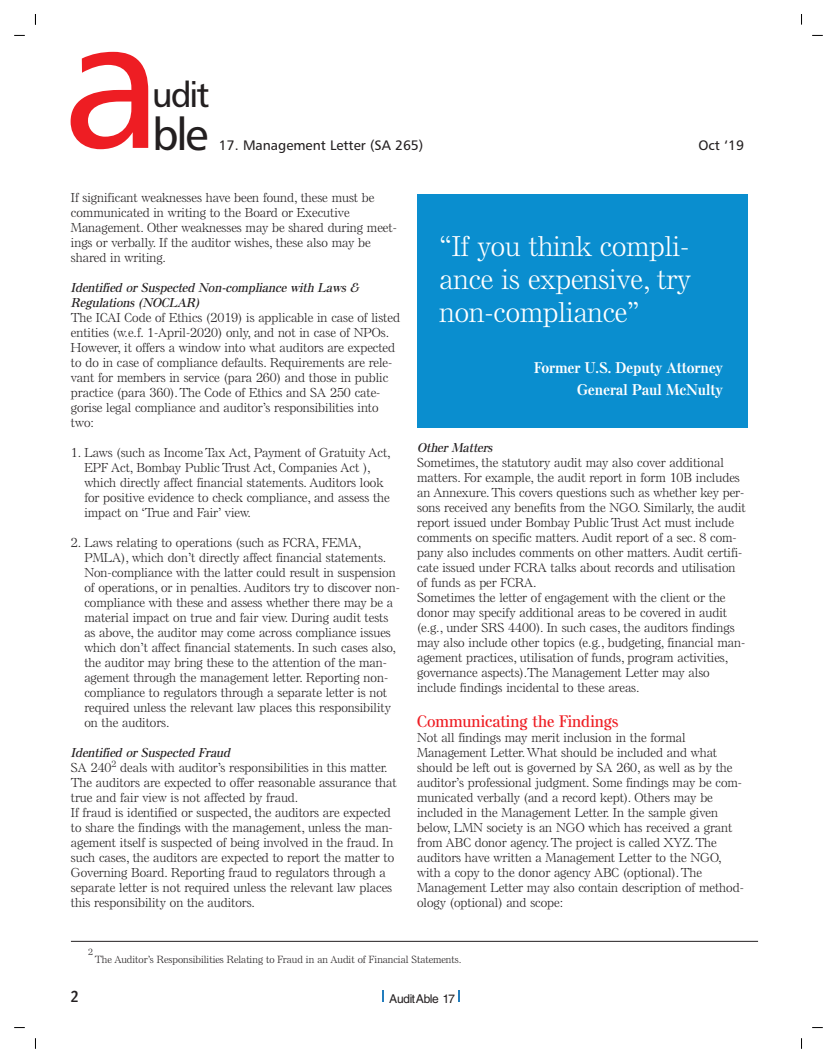
<style>
.page{position:relative;width:837px;height:1063px;background:#fff}
.page>*{position:absolute;margin:0;border:0;box-sizing:border-box;transform-origin:0 0}
.t1{font:186.88px "Humanist 777 BT Roman B";color:#ee1d23}
.t2{font:45px "Humanist 777 BT Roman B";color:#231f20}
.t3{font:35.38px "Humanist 777 BT Roman B";color:#231f20}
.t4{font:300 27.5px/33px "Else NPL";color:#fff;text-align:justify}
.t5{font:600 16.25px "Else NPL";color:#ee1d23}
.t6{font:700 15px/22.5px "Else NPL";color:#fff;text-align:right}
.t7{font:condensed 15px "Poynter Agate One";color:#231f20}
.t8{font:13.75px "Humanist 777 BT Roman B";color:#231f20}
.t9{font:300 12.5px/15px "Else NPL";color:#231f20}
.t10{font:italic 600 12.5px/15px "Else NPL";color:#231f20}
.t11{font:12px "Context S Si";color:#231f20}
.t12{font:300 10px "Else NPL";color:#231f20}
.t13{font:300 8.75px "Else NPL";color:#231f20}
.s1{font-weight:600;font-style:italic}
</style>
<div class="page">
<svg style="left:458px;top:991px;width:2px;height:11px"></svg>
<div style="left:417px;top:194px;width:331px;height:233px;background:#0a8ecf"></div>
<hr style="left:71px;top:941px;width:686px;height:1px;background:#231f20">
<h1 class="t1" style="left:63px;top:8px;width:100px">a</h1>
<h3 class="t3" style="left:152px;top:81px;width:59px">udit</h3>
<h2 class="t2" style="left:152px;top:116px;width:58px">ble</h2>
<p class="t8" style="left:219px;top:139px;width:206px">17. Management Letter (SA 265)</p>
<p class="t8" style="left:698px;top:139px;width:47px">Oct ‘19</p>
<p class="t9" style="left:71px;top:191px;width:327px">If significant weaknesses have been found, these must be communicated in writing to the Board or Executive Management. Other weaknesses may be shared during meet&shy;ings or verbally. If the auditor wishes, these also may be shared in writing.</p>
<p class="t10" style="left:71px;top:281px;width:292px">Identified or Susp ected Non-comp liance with Laws &amp;<br>Regulations (NOCLAR)</p>
<p class="t9" style="left:71px;top:311px;width:330px">The ICAI Code of Ethics (2019) is applicable in case of listed entities (w.e.f. 1-April-2020) only, and not in case of NPOs.<br>However, it offers a window into what auditors are expected to do in case of compliance defaults. Requirements are rele&shy;vant for members in service (para 260) and those in public practice (para 360).The Code of Ethics and SA 250 cate&shy;gorise legal compliance and auditor’s responsibilities into two:</p>
<p class="t9" style="left:84px;top:446px;width:308px;text-indent:-13px">1. Laws (such as Income Tax Act, Payment of Gratuity Act, EPF Act, Bombay Public Trust Act, Companies Act ), which directly affect financial statements. Auditors look for positive evidence to check compliance, and assess the impact on ‘True and Fair’ view.</p>
<p class="t9" style="left:84px;top:536px;width:317px;text-indent:-13px">2. Laws relating to operations (such as FCRA, FEMA, PMLA), which don’t directly affect financial statements.<br>Non-compliance with the latter could result in suspension of operations, or in penalties. Auditors try to discover non&shy;compliance with these and assess whether there may be a material impact on true and fair view. During audit tests as above, the auditor may come across compliance issues which don’t affect financial statements. In such cases also, the auditor may bring these to the attention of the man&shy;agement through the management letter. Reporting non&shy;compliance to regulators through a separate letter is not required unless the relevant law places this responsibility on the auditors.</p>
<p class="t9" style="left:71px;top:746px;width:327px"><span class="s1">Identified or Susp ected Fraud<br></span>SA 240<sup>2</sup> deals with auditor’s responsibilities in this matter.<br>The auditors are expected to offer reasonable assurance that true and fair view is not affected by fraud.<br>If fraud is identified or suspected, the auditors are expected to share the findings with the management, unless the man&shy;agement itself is suspected of being involved in the fraud. In such cases, the auditors are expected to report the matter to Governing Board. Reporting fraud to regulators through a separate letter is not required unless the relevant law places this responsibility on the auditors.</p>
<h3 class="t4" style="left:439px;top:233px;width:253px">“If you think compli&shy;ance is expensive, try non-compliance”</h3>
<p class="t6" style="left:534px;top:357px;width:190px">Former U.S. Deputy Attorney<br>General Paul McNulty</p>
<p class="t10" style="left:417px;top:441px;width:79px">Other Matters</p>
<p class="t9" style="left:417px;top:456px;width:330px">Sometimes, the statutory audit may also cover additional matters. For example, the audit report in form 10B includes an Annexure.This covers questions such as whether key per&shy;sons received any benefits from the NGO. Similarly, the audit report issued under Bombay Public Trust Act must include comments on specific matters. Audit report of a sec. 8 com&shy;pany also includes comments on other matters. Audit certifi&shy;cate issued under FCRA talks about records and utilisation of funds as per FCRA.<br>Sometimes the letter of engagement with the client or the donor may specify additional areas to be covered in audit (e.g., under SRS 4400). In such cases, the auditors findings may also include other topics (e.g., budgeting, financial man&shy;agement practices, utilisation of funds, program activities, governance aspects).The Management Letter may also include findings incidental to these areas.</p>
<h3 class="t5" style="left:417px;top:715px;width:203px">Communicating the Findings</h3>
<p class="t9" style="left:417px;top:731px;width:328px">Not all findings may merit inclusion in the formal Management Letter.What should be included and what should be left out is governed by SA 260, as well as by the auditor’s professional judgment. Some findings may be com&shy;municated verbally (and a record kept). Others may be included in the Management Letter. In the sample given below, LMN society is an NGO which has received a grant from ABC donor agency.The project is called XYZ.The auditors have written a Management Letter to the NGO, with a copy to the donor agency ABC (optional).The Management Letter may also contain description of method&shy;ology (optional) and scope:</p>
<p class="t7" style="left:71px;top:988px;width:9px">2</p>
<p class="t13" style="left:88px;top:948px;width:6px">2</p>
<p class="t12" style="left:95px;top:955px;width:368px">The Auditor’s Responsibilities Relating to Fraud in an Audit of Financial Statements.</p>
<p class="t11" style="left:389px;top:991px;width:67px">AuditAble 17</p>
</div>
